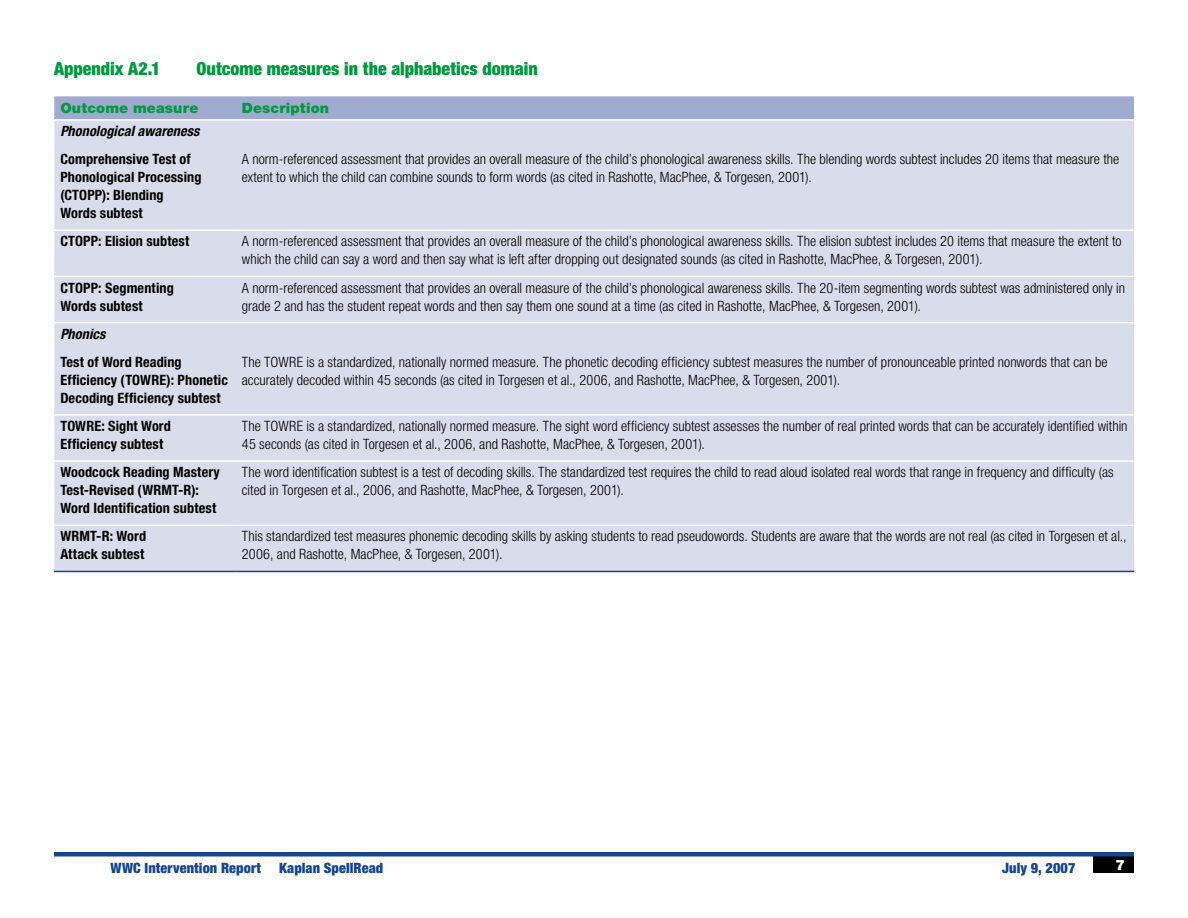
<style>
.page{position:relative;width:1188px;height:918px;background:#fff}
.page>*{position:absolute;margin:0;border:0;box-sizing:border-box;transform-origin:0 0}
.t1{font:900 condensed 18px "Helvetica Neue LT Std";color:#009a3f}
.t2{font:300 condensed 14.25px/18px "Helvetica Neue LT Std";color:#000}
.t3{font:700 condensed 14.25px/18px "Helvetica Neue LT Std";letter-spacing:.01em;color:#000}
.t4{font:900 condensed 14.25px "Helvetica Neue LT Std";letter-spacing:.01em;color:#15458d}
.t5{font:italic 700 condensed 14.25px/28.2px "Helvetica Neue LT Std";letter-spacing:.005em;color:#000}
.t6{font:900 14.25px "Helvetica Neue LT Std";letter-spacing:.01em;color:#009a3f}
.t7{font:900 14.25px "Helvetica Neue LT Std";color:#fff}
.s1{font-style:normal}
.s2{font-style:italic}
</style>
<div class="page">
<div style="left:1094px;top:856px;width:40px;height:17px;background:#000"></div>
<hr style="left:54px;top:852px;width:1080px;height:4px;background:#15458d">
<div style="left:54px;top:96px;width:1080px;height:24px;background:#a0aace"></div>
<div style="left:54px;top:120px;width:1080px;height:451px;background:#d9ddeb"></div>
<hr style="left:55px;top:119px;width:181px;height:2px;background:#fff">
<hr style="left:236px;top:119px;width:898px;height:2px;background:#fff">
<hr style="left:55px;top:229px;width:181px;height:2px;background:#fff">
<hr style="left:236px;top:229px;width:898px;height:2px;background:#fff">
<hr style="left:55px;top:276px;width:181px;height:1px;background:#fff">
<hr style="left:236px;top:276px;width:898px;height:1px;background:#fff">
<hr style="left:55px;top:322px;width:181px;height:1px;background:#fff">
<hr style="left:236px;top:322px;width:898px;height:1px;background:#fff">
<hr style="left:55px;top:414px;width:181px;height:2px;background:#fff">
<hr style="left:236px;top:414px;width:898px;height:2px;background:#fff">
<hr style="left:55px;top:460px;width:181px;height:2px;background:#fff">
<hr style="left:236px;top:460px;width:898px;height:2px;background:#fff">
<hr style="left:55px;top:525px;width:181px;height:1px;background:#fff">
<hr style="left:236px;top:525px;width:898px;height:1px;background:#fff">
<hr style="left:54px;top:571px;width:182px;height:1px;background:#15458d">
<hr style="left:236px;top:571px;width:898px;height:1px;background:#15458d">
<p class="t1" style="left:54px;top:58px;width:108px">Appendix A2.1</p>
<p class="t1" style="left:197px;top:58px;width:343px">Outcome measures in the alphabetics domain</p>
<p class="t6" style="left:60px;top:99px;width:139px">Outcome measure</p>
<p class="t6" style="left:242px;top:99px;width:89px">Description</p>
<p class="t5" style="left:60px;top:117px;width:141px">Phonological awareness<br><span class="s1">Comprehensive Test of</span></p>
<p class="t3" style="left:60px;top:168px;width:143px">Phonological Processing (CTOPP): Blending<br>Words subtest</p>
<p class="t2" style="left:242px;top:150px;width:879px">A norm-referenced assessment that provides an overall measure of the child’s phonological awareness skills. The blending words subtest includes 20 items that measure the extent to which the child can combine sounds to form words (as cited in Rashotte, MacPhee, &amp; Torgesen, 2001).</p>
<p class="t3" style="left:60px;top:232px;width:130px">CTOPP: Elision subtest</p>
<p class="t2" style="left:242px;top:232px;width:881px">A norm-referenced assessment that provides an overall measure of the child’s phonological awareness skills. The elision subtest includes 20 items that measure the extent to which the child can say a word and then say what is left after dropping out designated sounds (as cited in Rashotte, MacPhee, &amp; Torgesen, 2001).</p>
<p class="t3" style="left:60px;top:278px;width:115px">CTOPP: Segmenting<br>Words subtest</p>
<p class="t2" style="left:242px;top:278px;width:885px">A norm-referenced assessment that provides an overall measure of the child’s phonological awareness skills. The 20-item segmenting words subtest was administered only in grade 2 and has the student repeat words and then say them one sound at a time (as cited in Rashotte, MacPhee, &amp; Torgesen, 2001).</p>
<p class="t3" style="left:60px;top:319px;width:123px;line-height:28.2px"><span class="s2">Phonics<br></span>Test of Word Reading</p>
<p class="t3" style="left:60px;top:371px;width:169px">Efficiency (TOWRE): Phonetic<br>Decoding Efficiency subtest</p>
<p class="t2" style="left:242px;top:353px;width:867px">The TOWRE is a standardized, nationally normed measure. The phonetic decoding efficiency subtest measures the number of pronounceable printed nonwords that can be accurately decoded within 45 seconds (as cited in Torgesen et al., 2006, and Rashotte, MacPhee, &amp; Torgesen, 2001).</p>
<p class="t3" style="left:60px;top:417px;width:112px">TOWRE: Sight Word<br>Efficiency subtest</p>
<p class="t2" style="left:242px;top:417px;width:887px">The TOWRE is a standardized, nationally normed measure. The sight word efficiency subtest assesses the number of real printed words that can be accurately identified within<br>45 seconds (as cited in Torgesen et al., 2006, and Rashotte, MacPhee, &amp; Torgesen, 2001).</p>
<p class="t3" style="left:60px;top:463px;width:161px">Woodcock Reading Mastery<br>Test-Revised (WRMT-R):<br>Word Identification subtest</p>
<p class="t2" style="left:242px;top:463px;width:873px">The word identification subtest is a test of decoding skills. The standardized test requires the child to read aloud isolated real words that range in frequency and difficulty (as cited in Torgesen et al., 2006, and Rashotte, MacPhee, &amp; Torgesen, 2001).</p>
<p class="t3" style="left:60px;top:527px;width:87px">WRMT-R: Word<br>Attack subtest</p>
<p class="t2" style="left:242px;top:527px;width:886px">This standardized test measures phonemic decoding skills by asking students to read pseudowords. Students are aware that the words are not real (as cited in Torgesen et al.,<br>2006, and Rashotte, MacPhee, &amp; Torgesen, 2001).</p>
<p class="t4" style="left:111px;top:859px;width:152px">WWC Intervention Report</p>
<p class="t4" style="left:279px;top:859px;width:106px">Kaplan SpellRead</p>
<p class="t4" style="left:1002px;top:859px;width:75px">July 9, 2007</p>
<p class="t7" style="left:1115px;top:856px;width:11px">7</p>
</div>
